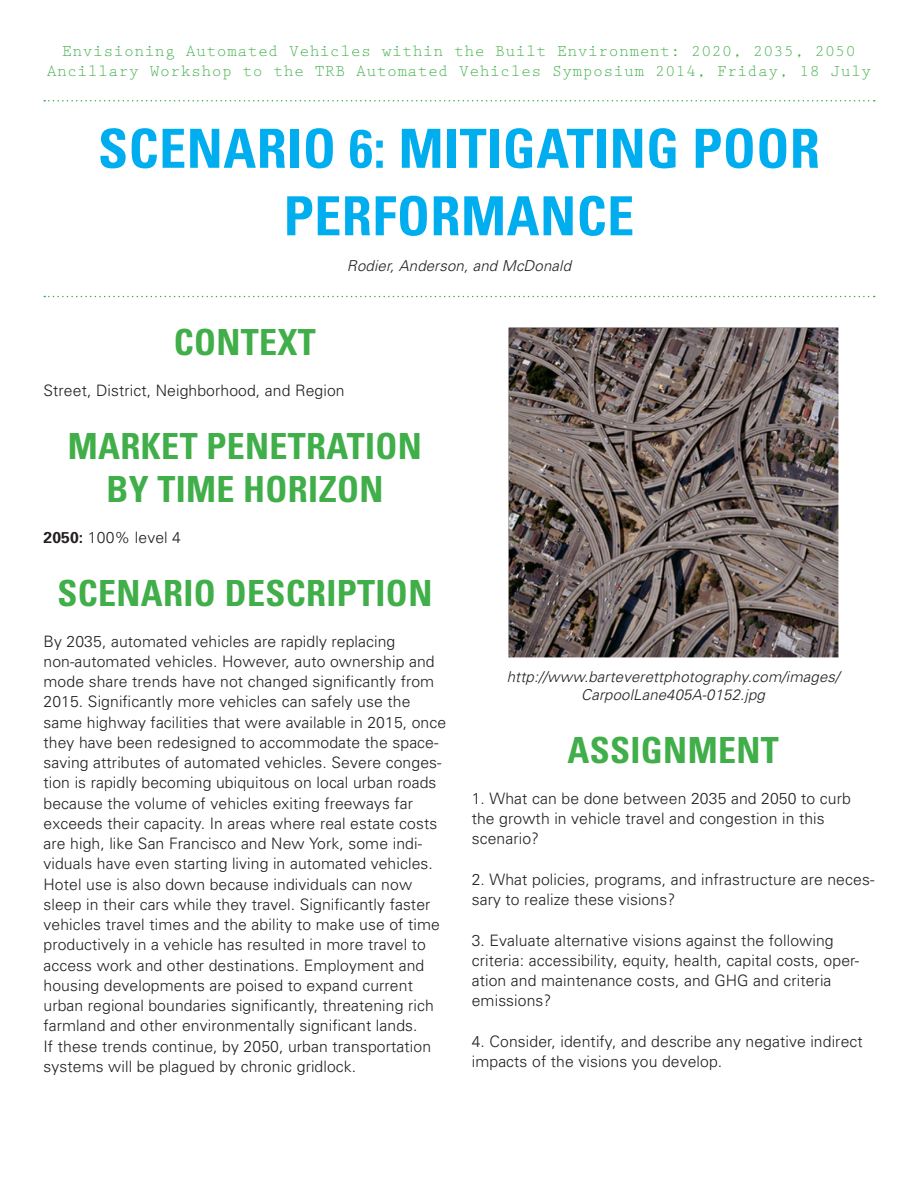
<style>
.page{position:relative;width:918px;height:1188px;background:#fff}
.page>*{position:absolute;margin:0;border:0;box-sizing:border-box;transform-origin:0 0}
.t1{font:700 condensed 54px/67.5px "Univers";letter-spacing:.01em;color:#00aeef;text-align:center}
.sub_head{font:700 condensed 36px/43.2px "Univers";letter-spacing:.01em;color:#40ae49;text-align:center}
.t2{font:16.5px "Prestige Elite";letter-spacing:.025em;color:#40ae49}
.body{font:300 15.75px/20.2px "Univers";letter-spacing:.005em;color:#231f20}
.t3{font:italic 300 15px "Univers";letter-spacing:.01em;color:#231f20}
.s1{font-weight:700}
</style>
<div class="page">
<svg style="left:44px;top:100px;width:831px;height:2px"></svg>
<svg style="left:44px;top:296px;width:831px;height:1px"></svg>
<img style="left:508px;top:328px;width:330px;height:330px">
<p class="t2" style="left:62px;top:39px;width:795px">Envisioning Automated Vehicles within the Built Environment: 2020, 2035, 2050</p>
<p class="t2" style="left:47px;top:59px;width:826px">Ancillary Workshop to the TRB Automated Vehicles Symposium 2014, Friday, 18 July</p>
<p class="t1" style="left:98px;top:114px;width:723px">SCENARIO 6: MITIGATING POOR<br>PERFORMANCE</p>
<p class="t3" style="left:347px;top:257px;width:226px">Rodier, Anderson, and McDonald</p>
<p class="sub_head" style="left:174px;top:320px;width:144px">CONTEXT</p>
<p class="body" style="left:44px;top:379px;width:303px">Street, District, Neighborhood, and Region</p>
<p class="sub_head" style="left:68px;top:424px;width:356px">MARKET PENETRATION<br>BY TIME HORIZON</p>
<p class="body" style="left:44px;top:527px;width:139px"><span class="s1">2050:</span> 100% level 4</p>
<p class="sub_head" style="left:57px;top:571px;width:376px">SCENARIO DESCRIPTION</p>
<p class="body" style="left:44px;top:630px;width:404px">By 2035, automated vehicles are rapidly replacing non-automated vehicles. However, auto ownership and mode share trends have not changed significantly from 2015. Significantly more vehicles can safely use the same highway facilities that were available in 2015, once they have been redesigned to accommodate the space&shy;saving attributes of automated vehicles. Severe conges&shy;tion is rapidly becoming ubiquitous on local urban roads because the volume of vehicles exiting freeways far exceeds their capacity. In areas where real estate costs are high, like San Francisco and New York, some indi&shy;viduals have even starting living in automated vehicles.<br>Hotel use is also down because individuals can now sleep in their cars while they travel. Significantly faster vehicles travel times and the ability to make use of time productively in a vehicle has resulted in more travel to access work and other destinations. Employment and housing developments are poised to expand current urban regional boundaries significantly, threatening rich farmland and other environmentally significant lands.<br>If these trends continue, by 2050, urban transportation systems will be plagued by chronic gridlock.</p>
<p class="t3" style="left:507px;top:667px;width:334px">http://www.barteverettphotography.com/images/</p>
<p class="t3" style="left:581px;top:685px;width:185px">CarpoolLane405A-0152.jpg</p>
<p class="sub_head" style="left:567px;top:728px;width:213px">ASSIGNMENT</p>
<p class="body" style="left:472px;top:788px;width:381px">1. What can be done between 2035 and 2050 to curb the growth in vehicle travel and congestion in this scenario?</p>
<p class="body" style="left:472px;top:869px;width:404px">2. What policies, programs, and infrastructure are neces&shy;sary to realize these visions?</p>
<p class="body" style="left:472px;top:930px;width:389px">3. Evaluate alternative visions against the following criteria: accessibility, equity, health, capital costs, oper&shy;ation and maintenance costs, and GHG and criteria emissions?</p>
<p class="body" style="left:472px;top:1031px;width:393px">4. Consider, identify, and describe any negative indirect impacts of the visions you develop.</p>
</div>
